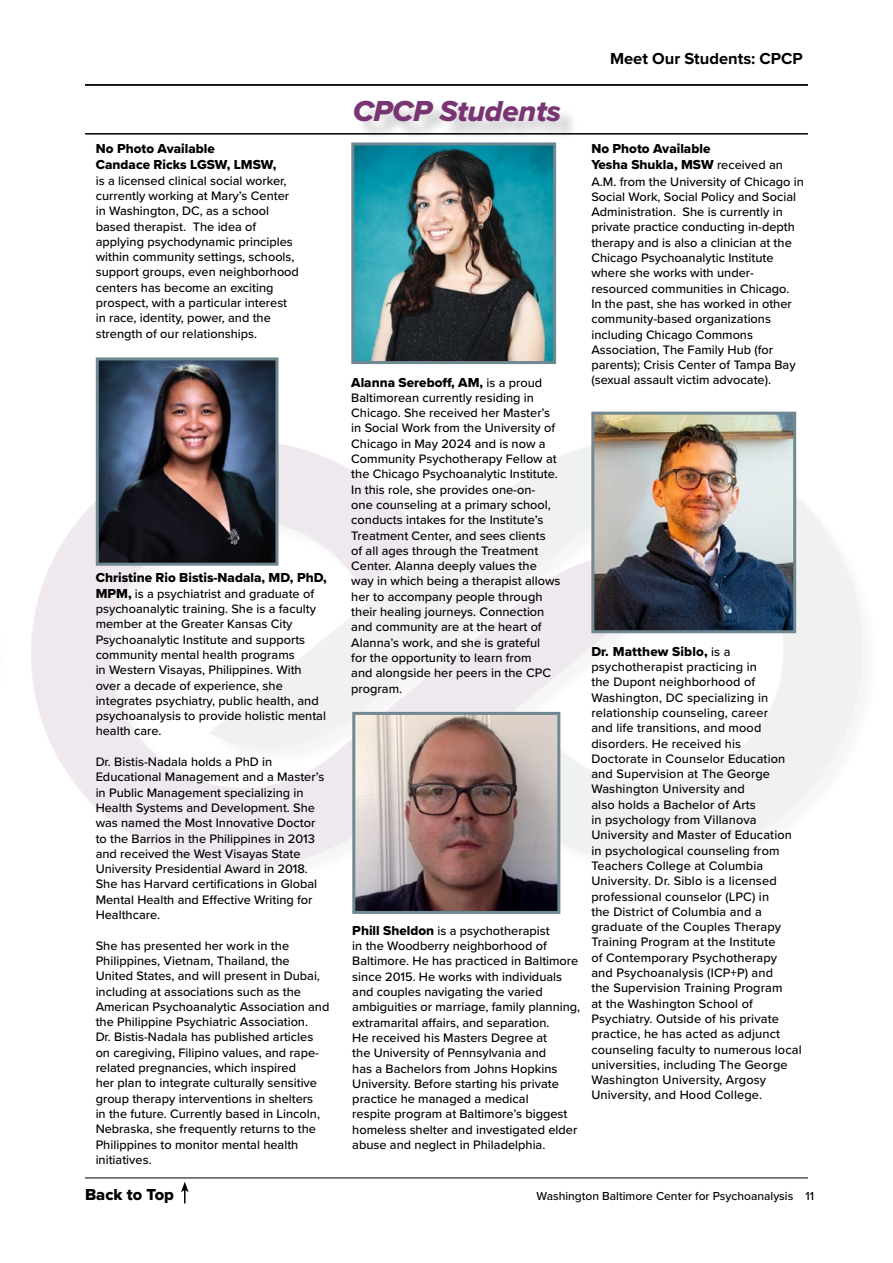
<style>
.page{position:relative;width:893px;height:1263px;background:#fff}
.page>*{position:absolute;margin:0;border:0;box-sizing:border-box;transform-origin:0 0}
.t1{font:30px "Proxima Nova Extrabld It";letter-spacing:-.01em;color:#793573}
.t2{font:700 16.5px "Proxima Nova";color:#000}
.t3{font:16.5px "Proxima Nova Extrabld";color:#000}
.t4{font:13.5px/16.2px "Proxima Nova Extrabld";color:#000}
.t5{font:500 12.75px/15.3px "Proxima Nova";color:#000}
.t6{font:500 12px "Proxima Nova";color:#000}
.s1{font-family:"Proxima Nova Extrabld";font-weight:400;font-size:13.5px}
.s2{font-family:"Proxima Nova";font-weight:500;font-size:12.75px}
</style>
<div class="page">
<svg style="left:181px;top:1182px;width:8px;height:21px"></svg>
<hr style="left:85px;top:1177px;width:723px;height:1px;background:#000">
<hr style="left:85px;top:84px;width:723px;height:2px;background:#000">
<div style="left:357px;top:102px;width:222px;height:38px;background:#000;opacity:.21"></div>
<hr style="left:85px;top:133px;width:723px;height:2px;background:#000">
<img style="left:100px;top:361px;width:175px;height:201px">
<div style="left:96px;top:357px;width:183px;height:209px;border:3px solid #708891"></div>
<img style="left:355px;top:146px;width:197px;height:214px">
<div style="left:351px;top:142px;width:205px;height:222px;border:3px solid #708891"></div>
<img style="left:356px;top:716px;width:200px;height:194px">
<div style="left:352px;top:712px;width:208px;height:202px;border:3px solid #708891"></div>
<img style="left:595px;top:416px;width:197px;height:213px">
<div style="left:591px;top:412px;width:205px;height:221px;border:3px solid #708891"></div>
<p class="t4" style="left:96px;top:140px;width:182px">No Photo Available<br>Candace Ricks LGSW, LMSW,</p>
<p class="t5" style="left:96px;top:172px;width:205px">is a licensed clinical social worker, currently working at Mary’s Center in Washington, DC, as a school based therapist. The idea of applying psychodynamic principles within community settings, schools, support groups, even neighborhood centers has become an exciting prospect, with a particular interest in race, identity, power, and the strength of our relationships.</p>
<p class="t4" style="left:96px;top:569px;width:233px">Christine Rio Bistis-Nadala, MD, PhD,</p>
<p class="t5" style="left:96px;top:585px;width:232px"><span class="s1">MPM,</span> is a psychiatrist and graduate of psychoanalytic training. She is a faculty member at the Greater Kansas City Psychoanalytic Institute and supports community mental health programs<br>in Western Visayas, Philippines. With over a decade of experience, she integrates psychiatry, public health, and psychoanalysis to provide holistic mental health care.</p>
<p class="t5" style="left:96px;top:754px;width:230px">Dr. Bistis-Nadala holds a PhD in Educational Management and a Master’s in Public Management specializing in Health Systems and Development. She was named the Most Innovative Doctor to the Barrios in the Philippines in 2013 and received the West Visayas State University Presidential Award in 2018.<br>She has Harvard certifications in Global Mental Health and Effective Writing for Healthcare.</p>
<p class="t5" style="left:96px;top:937px;width:235px">She has presented her work in the Philippines, Vietnam, Thailand, the United States, and will present in Dubai, including at associations such as the American Psychoanalytic Association and the Philippine Psychiatric Association.<br>Dr. Bistis-Nadala has published articles on caregiving, Filipino values, and rape&shy;related pregnancies, which inspired<br>her plan to integrate culturally sensitive group therapy interventions in shelters<br>in the future. Currently based in Lincoln, Nebraska, she frequently returns to the Philippines to monitor mental health initiatives.</p>
<p class="t2" style="left:610px;top:47px;width:194px">Meet Our Students: CPCP</p>
<h1 class="t1" style="left:353px;top:89px;width:209px">CPCP Students</h1>
<p class="t4" style="left:351px;top:374px;width:192px">Alanna Sereboff, AM, <span class="s2">is a proud</span></p>
<p class="t5" style="left:351px;top:389px;width:211px">Baltimorean currently residing in Chicago. She received her Master’s in Social Work from the University of Chicago in May 2024 and is now a Community Psychotherapy Fellow at the Chicago Psychoanalytic Institute.<br>In this role, she provides one-on-<br>one counseling at a primary school, conducts intakes for the Institute’s Treatment Center, and sees clients<br>of all ages through the Treatment Center. Alanna deeply values the way in which being a therapist allows her to accompany people through their healing journeys. Connection and community are at the heart of Alanna’s work, and she is grateful<br>for the opportunity to learn from<br>and alongside her peers in the CPC program.</p>
<p class="t5" style="left:352px;top:922px;width:229px"><span class="s1">Phill Sheldon</span> is a psychotherapist<br>in the Woodberry neighborhood of Baltimore. He has practiced in Baltimore since 2015. He works with individuals and couples navigating the varied ambiguities or marriage, family planning, extramarital affairs, and separation.<br>He received his Masters Degree at<br>the University of Pennsylvania and<br>has a Bachelors from Johns Hopkins University. Before starting his private practice he managed a medical<br>respite program at Baltimore’s biggest homeless shelter and investigated elder abuse and neglect in Philadelphia.</p>
<p class="t4" style="left:591px;top:140px;width:193px">No Photo Available<br>Yesha Shukla, MSW <span class="s2">received an</span></p>
<p class="t5" style="left:591px;top:173px;width:214px">A.M. from the University of Chicago in Social Work, Social Policy and Social Administration. She is currently in private practice conducting in-depth therapy and is also a clinician at the Chicago Psychoanalytic Institute where she works with under&shy;resourced communities in Chicago.<br>In the past, she has worked in other community-based organizations including Chicago Commons Association, The Family Hub (for parents); Crisis Center of Tampa Bay (sexual assault victim advocate).</p>
<p class="t4" style="left:591px;top:643px;width:141px">Dr. Matthew Siblo, <span class="s2">is a</span></p>
<p class="t5" style="left:591px;top:659px;width:212px">psychotherapist practicing in<br>the Dupont neighborhood of<br>Washington, DC specializing in relationship counseling, career<br>and life transitions, and mood disorders. He received his<br>Doctorate in Counselor Education and Supervision at The George<br>Washington University and<br>also holds a Bachelor of Arts<br>in psychology from Villanova<br>University and Master of Education in psychological counseling from<br>Teachers College at Columbia<br>University. Dr. Siblo is a licensed professional counselor (LPC) in<br>the District of Columbia and a graduate of the Couples Therapy<br>Training Program at the Institute<br>of Contemporary Psychotherapy and Psychoanalysis (ICP+P) and<br>the Supervision Training Program<br>at the Washington School of<br>Psychiatry. Outside of his private practice, he has acted as adjunct counseling faculty to numerous local universities, including The George<br>Washington University, Argosy<br>University, and Hood College.</p>
<p class="t3" style="left:85px;top:1182px;width:90px">Back to Top</p>
<p class="t6" style="left:536px;top:1187px;width:279px">Washington Baltimore Center for Psychoanalysis 11</p>
</div>
